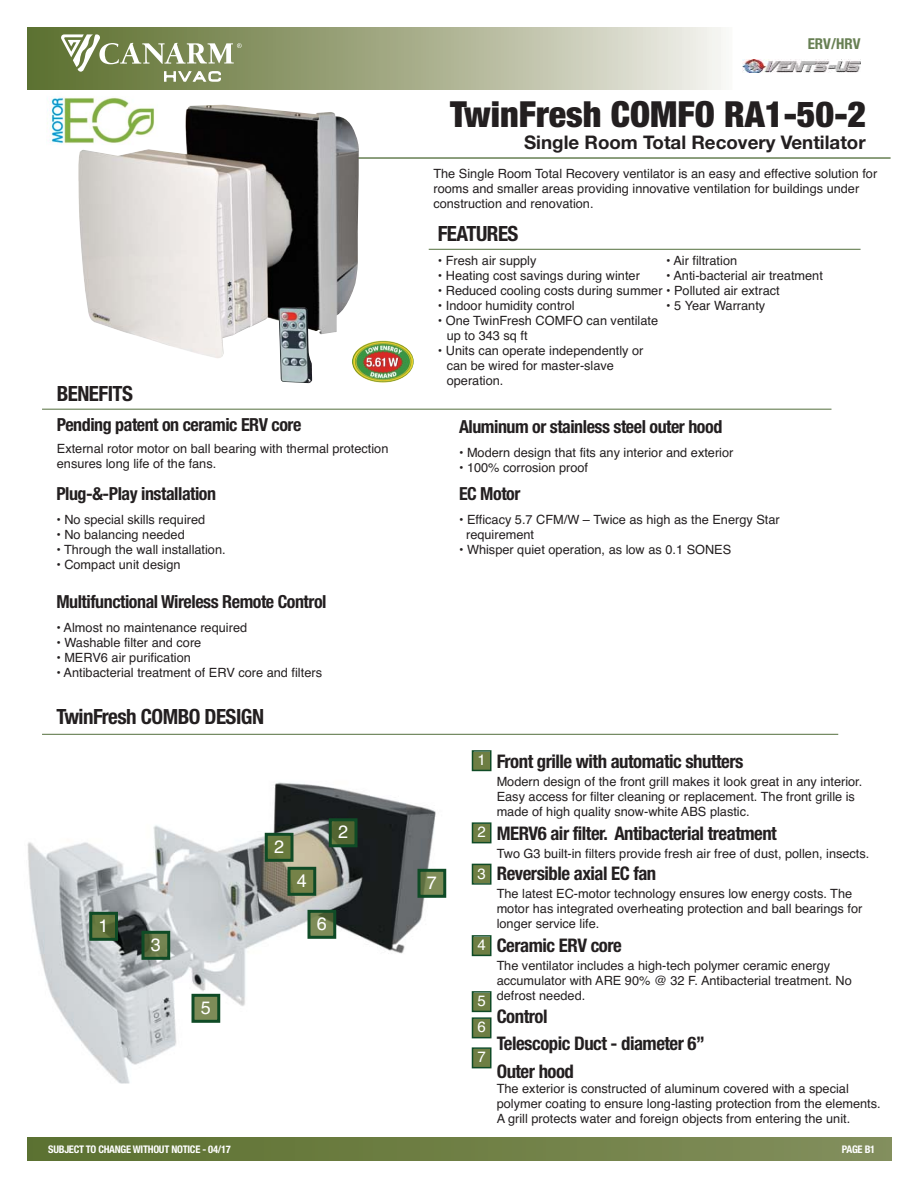
<style>
.page{position:relative;width:918px;height:1188px;background:#fff}
.page>*{position:absolute;margin:0;border:0;box-sizing:border-box;transform-origin:0 0}
.t1{font:900 condensed 36px "Helvetica Neue";color:#231f20}
.t2{font:700 condensed 21px "Helvetica Neue";letter-spacing:-.025em;color:#231f20}
.t3{font:700 condensed 18.75px/27.8px "Helvetica Neue";letter-spacing:-.025em;color:#231f20}
.t4{font:700 18.75px "Helvetica Neue";color:#231f20}
.t5{font:700 condensed 18px "Helvetica Neue";letter-spacing:-.025em;color:#231f20}
.t6{font:18px "Helvetica";color:#fff}
.t7{font:700 condensed 15px "Helvetica Neue";color:#677f53}
.t8{font:15px/26.2px "Helvetica";color:#fff}
.t9{font:12.75px/15px "Helvetica";color:#231f20}
.t10{font:700 condensed 10.5px "Helvetica Neue";letter-spacing:-.025em;color:#fff}
</style>
<div class="page">
<img style="left:47px;top:89px;width:118px;height:55px">
<div style="left:27px;top:27px;width:705px;height:62px;background:linear-gradient(to right,#566925,#f0ede8)"></div>
<div style="left:27px;top:1138px;width:864px;height:23px;background:linear-gradient(to right,#5b712f,#838e5c)"></div>
<hr style="left:355px;top:157px;width:536px;height:2px;background:#677f53">
<hr style="left:429px;top:249px;width:432px;height:1px;background:#677f53">
<svg style="left:61px;top:34px;width:181px;height:49px"></svg>
<img style="left:743px;top:60px;width:118px;height:12px">
<img style="left:77px;top:105px;width:282px;height:253px">
<hr style="left:42px;top:409px;width:789px;height:1px;background:#677f53">
<hr style="left:42px;top:734px;width:796px;height:1px;background:#677f53">
<img style="left:278px;top:307px;width:34px;height:76px">
<img style="left:352px;top:340px;width:62px;height:43px;border-radius:50%">
<img style="left:27px;top:782px;width:420px;height:301px">
<img style="left:93px;top:916px;width:21px;height:21px">
<div style="left:89px;top:912px;width:29px;height:29px;border:3px solid #0f4b26"></div>
<div style="left:473px;top:752px;width:17px;height:18px;background:#6e7e43"></div>
<div style="left:472px;top:750px;width:20px;height:21px;border:2px solid #0f4b26"></div>
<div style="left:473px;top:824px;width:17px;height:18px;background:#6e7e43"></div>
<div style="left:472px;top:822px;width:20px;height:21px;border:2px solid #0f4b26"></div>
<div style="left:473px;top:865px;width:17px;height:18px;background:#6e7e43"></div>
<div style="left:472px;top:864px;width:20px;height:21px;border:2px solid #0f4b26"></div>
<div style="left:473px;top:937px;width:17px;height:18px;background:#6e7e43"></div>
<div style="left:472px;top:935px;width:20px;height:21px;border:2px solid #0f4b26"></div>
<div style="left:473px;top:993px;width:17px;height:18px;background:#6e7e43"></div>
<div style="left:472px;top:991px;width:20px;height:21px;border:2px solid #0f4b26"></div>
<div style="left:473px;top:1019px;width:17px;height:18px;background:#6e7e43"></div>
<div style="left:472px;top:1017px;width:20px;height:21px;border:2px solid #0f4b26"></div>
<div style="left:473px;top:1049px;width:17px;height:18px;background:#6e7e43"></div>
<div style="left:472px;top:1047px;width:20px;height:21px;border:2px solid #0f4b26"></div>
<img style="left:146px;top:935px;width:20px;height:21px">
<div style="left:142px;top:931px;width:28px;height:29px;border:3px solid #0f4b26"></div>
<img style="left:292px;top:871px;width:20px;height:21px">
<div style="left:288px;top:867px;width:28px;height:29px;border:3px solid #0f4b26"></div>
<img style="left:196px;top:998px;width:20px;height:21px">
<div style="left:192px;top:994px;width:28px;height:29px;border:3px solid #0f4b26"></div>
<img style="left:312px;top:914px;width:20px;height:21px">
<div style="left:308px;top:910px;width:28px;height:29px;border:3px solid #0f4b26"></div>
<img style="left:422px;top:873px;width:20px;height:21px">
<div style="left:418px;top:869px;width:28px;height:29px;border:3px solid #0f4b26"></div>
<img style="left:269px;top:837px;width:21px;height:21px">
<div style="left:265px;top:833px;width:29px;height:29px;border:3px solid #0f4b26"></div>
<img style="left:333px;top:822px;width:21px;height:21px">
<div style="left:329px;top:818px;width:29px;height:29px;border:3px solid #0f4b26"></div>
<p class="t7" style="left:808px;top:38px;width:54px">ERV/HRV</p>
<h1 class="t1" style="left:450px;top:93px;width:418px">TwinFresh COMFO RA1-50-2</h1>
<h2 class="t2" style="left:57px;top:386px;width:78px">BENEFITS</h2>
<h3 class="t5" style="left:57px;top:418px;width:246px">Pending patent on ceramic ERV core</h3>
<p class="t9" style="left:57px;top:442px;width:333px">External rotor motor on ball bearing with thermal protection ensures long life of the fans.</p>
<h3 class="t5" style="left:56px;top:487px;width:161px">Plug-&amp;-Play installation</h3>
<p class="t9" style="left:56px;top:513px;width:150px">• No special skills required</p>
<p class="t9" style="left:56px;top:528px;width:130px">• No balancing needed</p>
<p class="t9" style="left:56px;top:543px;width:171px">• Through the wall installation.</p>
<p class="t9" style="left:56px;top:558px;width:126px">• Compact unit design</p>
<h3 class="t5" style="left:56px;top:595px;width:272px">Multifunctional Wireless Remote Control</h3>
<p class="t9" style="left:56px;top:621px;width:192px">• Almost no maintenance required</p>
<p class="t9" style="left:56px;top:636px;width:147px">• Washable filter and core</p>
<p class="t9" style="left:56px;top:651px;width:136px">• MERV6 air purification</p>
<p class="t9" style="left:56px;top:666px;width:267px">• Antibacterial treatment of ERV core and filters</p>
<h2 class="t2" style="left:56px;top:709px;width:209px">TwinFresh COMBO DESIGN</h2>
<h3 class="t6" style="left:99px;top:919px;width:12px">1</h3>
<h3 class="t6" style="left:151px;top:938px;width:12px">3</h3>
<h3 class="t6" style="left:201px;top:1001px;width:12px">5</h3>
<h3 class="t6" style="left:274px;top:840px;width:12px">2</h3>
<h3 class="t6" style="left:338px;top:825px;width:12px">2</h3>
<h3 class="t6" style="left:297px;top:874px;width:12px">4</h3>
<h3 class="t6" style="left:317px;top:917px;width:12px">6</h3>
<h3 class="t4" style="left:524px;top:135px;width:343px">Single Room Total Recovery Ventilator</h3>
<p class="t9" style="left:433px;top:167px;width:445px">The Single Room Total Recovery ventilator is an easy and effective solution for rooms and smaller areas providing innovative ventilation for buildings under construction and renovation.</p>
<h2 class="t2" style="left:438px;top:226px;width:82px">FEATURES</h2>
<p class="t9" style="left:438px;top:254px;width:100px">• Fresh air supply</p>
<p class="t9" style="left:438px;top:269px;width:204px">• Heating cost savings during winter</p>
<p class="t9" style="left:438px;top:284px;width:343px">• Reduced cooling costs during summer • Polluted air extract</p>
<p class="t9" style="left:438px;top:299px;width:138px">• Indoor humidity control</p>
<p class="t9" style="left:447px;top:314px;width:213px;text-indent:-9px">• One TwinFresh COMFO can ventilate up to 343 sq ft</p>
<p class="t9" style="left:447px;top:344px;width:198px;text-indent:-9px">• Units can operate independently or can be wired for master-slave operation.</p>
<p class="t9" style="left:666px;top:255px;width:73px">• Air filtration</p>
<p class="t9" style="left:666px;top:270px;width:158px">• Anti-bacterial air treatment</p>
<p class="t9" style="left:666px;top:300px;width:101px">• 5 Year Warranty</p>
<h3 class="t5" style="left:459px;top:421px;width:265px">Aluminum or stainless steel outer hood</h3>
<p class="t9" style="left:459px;top:447px;width:276px">• Modern design that fits any interior and exterior</p>
<p class="t9" style="left:459px;top:462px;width:131px">• 100% corrosion proof</p>
<h3 class="t5" style="left:459px;top:487px;width:63px">EC Motor</h3>
<p class="t9" style="left:466px;top:513px;width:315px;text-indent:-7px">• Efficacy 5.7 CFM/W – Twice as high as the Energy Star requirement</p>
<p class="t9" style="left:459px;top:543px;width:274px">• Whisper quiet operation, as low as 0.1 SONES</p>
<h3 class="t6" style="left:427px;top:876px;width:12px">7</h3>
<p class="t8" style="left:477px;top:748px;width:10px">1</p>
<p class="t8" style="left:477px;top:820px;width:10px">2</p>
<p class="t8" style="left:477px;top:862px;width:10px">3</p>
<p class="t8" style="left:477px;top:933px;width:10px">4</p>
<p class="t8" style="left:477px;top:989px;width:10px">5<br>6</p>
<p class="t8" style="left:477px;top:1045px;width:10px">7</p>
<h3 class="t3" style="left:497px;top:749px;width:248px">Front grille with automatic shutters</h3>
<p class="t9" style="left:497px;top:775px;width:367px">Modern design of the front grill makes it look great in any interior.<br>Easy access for filter cleaning or replacement. The front grille is made of high quality snow-white ABS plastic.</p>
<h3 class="t3" style="left:497px;top:821px;width:282px">MERV6 air filter. Antibacterial treatment</h3>
<p class="t9" style="left:497px;top:847px;width:374px">Two G3 built-in filters provide fresh air free of dust, pollen, insects.</p>
<h3 class="t3" style="left:497px;top:861px;width:161px">Reversible axial EC fan</h3>
<p class="t9" style="left:497px;top:887px;width:367px">The latest EC-motor technology ensures low energy costs. The motor has integrated overheating protection and ball bearings for longer service life.</p>
<h3 class="t3" style="left:497px;top:933px;width:127px">Ceramic ERV core</h3>
<p class="t9" style="left:497px;top:959px;width:357px">The ventilator includes a high-tech polymer ceramic energy accumulator with ARE 90% @ 32 F. Antibacterial treatment. No defrost needed.</p>
<h3 class="t3" style="left:497px;top:1004px;width:210px">Control<br>Telescopic Duct - diameter 6”<br>Outer hood</h3>
<p class="t9" style="left:497px;top:1082px;width:386px">The exterior is constructed of aluminum covered with a special polymer coating to ensure long-lasting protection from the elements.<br>A grill protects water and foreign objects from entering the unit.</p>
<p class="t10" style="left:48px;top:1145px;width:184px">SUBJECT TO CHANGE WITHOUT NOTICE - 04/17</p>
<p class="t10" style="left:842px;top:1145px;width:35px">PAGE B1</p>
</div>
